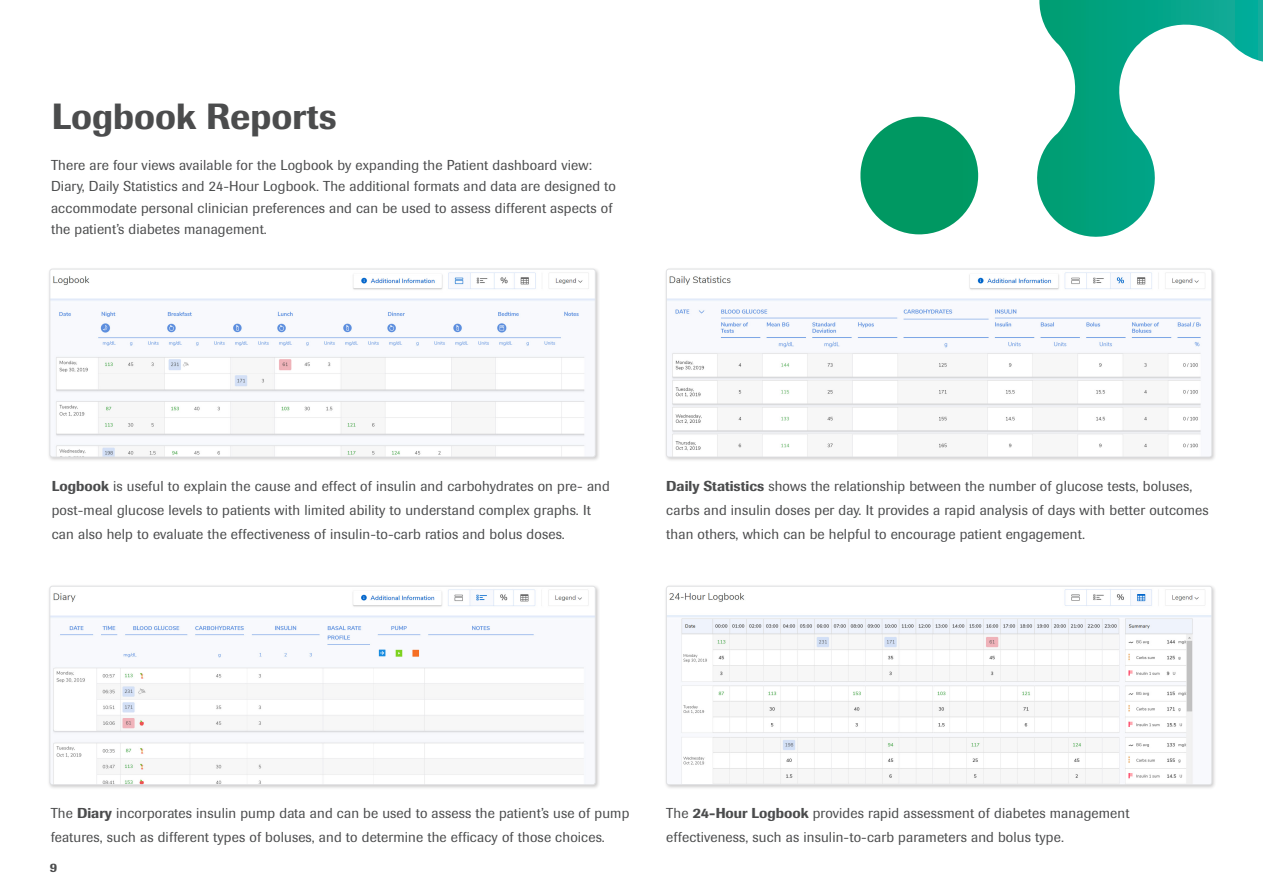
<style>
.page{position:relative;width:1263px;height:893px;background:#fff}
.page>*{position:absolute;margin:0;border:0;box-sizing:border-box;transform-origin:0 0}
.Article_Headline{font:500 36px "Imago Pro";color:#4b4c4d}
.Main_Copy{font:14.25px/24px "Imago Pro";letter-spacing:.01em;color:#4b4c4d}
.t1{font:500 12.75px "Imago Pro";color:#4b4c4d}
.s1{font-weight:500}
</style>
<div class="page">
<div style="left:48px;top:267px;width:552px;height:195px;background:#231f20;opacity:.24"></div>
<img style="left:50px;top:269px;width:545px;height:188px">
<div style="left:50px;top:269px;width:545px;height:188px;border:1px solid #e1e2e4;border-radius:3px"></div>
<div style="left:664px;top:267px;width:552px;height:195px;background:#231f20;opacity:.24"></div>
<img style="left:666px;top:269px;width:546px;height:188px">
<div style="left:666px;top:269px;width:546px;height:188px;border:1px solid #e1e2e4;border-radius:3px"></div>
<div style="left:48px;top:584px;width:552px;height:206px;background:#231f20;opacity:.24"></div>
<img style="left:50px;top:586px;width:545px;height:199px">
<div style="left:50px;top:586px;width:545px;height:199px;border:1px solid #e1e2e4;border-radius:3px"></div>
<div style="left:664px;top:584px;width:552px;height:206px;background:#231f20;opacity:.24"></div>
<img style="left:666px;top:586px;width:546px;height:199px">
<div style="left:666px;top:586px;width:546px;height:199px;border:1px solid #e1e2e4;border-radius:3px"></div>
<svg style="left:860px;top:0;width:403px;height:237px"></svg>
<p class="Article_Headline" style="left:52px;top:93px;width:286px">Logbook Reports</p>
<p class="Main_Copy" style="left:51px;top:154px;width:566px;line-height:21.3px">There are four views available for the Logbook by expanding the Patient dashboard view:<br>Diary, Daily Statistics and 24-Hour Logbook. The additional formats and data are designed to accommodate personal clinician preferences and can be used to assess different aspects of the patient’s diabetes management.</p>
<p class="Main_Copy" style="left:52px;top:474px;width:560px"><span class="s1">Logbook</span> is useful to explain the cause and effect of insulin and carbohydrates on pre- and post-meal glucose levels to patients with limited ability to understand complex graphs. It can also help to evaluate the effectiveness of insulin-to-carb ratios and bolus doses.</p>
<p class="Main_Copy" style="left:666px;top:474px;width:544px"><span class="s1">Daily Statistics</span> shows the relationship between the number of glucose tests, boluses, carbs and insulin doses per day. It provides a rapid analysis of days with better outcomes than others, which can be helpful to encourage patient engagement.</p>
<p class="Main_Copy" style="left:51px;top:801px;width:580px">The <span class="s1">Diary</span> incorporates insulin pump data and can be used to assess the patient’s use of pump features, such as different types of boluses, and to determine the efficacy of those choices.</p>
<p class="Main_Copy" style="left:666px;top:801px;width:465px">The <span class="s1">24-Hour Logbook</span> provides rapid assessment of diabetes management effectiveness, such as insulin-to-carb parameters and bolus type.</p>
<p class="t1" style="left:50px;top:859px;width:9px">9</p>
</div>
